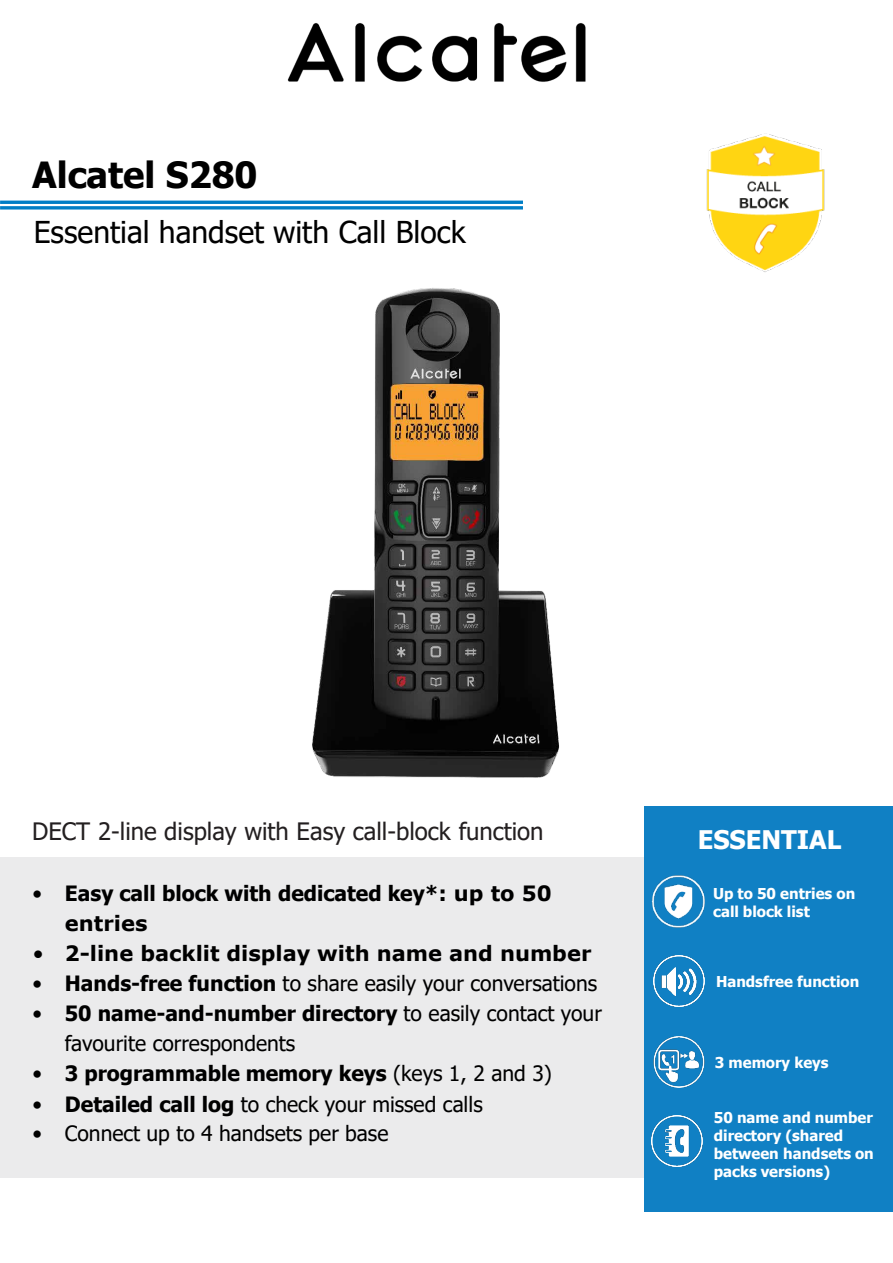
<style>
.page{position:relative;width:893px;height:1263px;background:#fff}
.page>*{position:absolute;margin:0;border:0;box-sizing:border-box;transform-origin:0 0}
.t1{font:700 36px "Tahoma";color:#000}
.t2{font:30.15px "Tahoma";color:#000}
.t3{font:700 25.65px "Tahoma";color:#fff}
.t4{font:24px "Tahoma";color:#231f20}
.t5{font:700 21.15px "Tahoma";color:#000}
.t6{font:21px/29.8px "Tahoma";color:#000}
.t7{font:700 21px "Verdana";color:#000}
.t8{font:700 21px "Tahoma";color:#000}
.t9{font:700 15px/18px "Tahoma";color:#fff}
.s1{font-weight:400}
.s2{font-family:"Verdana"}
.s3{font-weight:700}
</style>
<div class="page">
<img style="left:706px;top:133px;width:119px;height:139px">
<div style="left:0;top:858px;width:893px;height:320px;background:#ebebec"></div>
<div style="left:644px;top:806px;width:249px;height:406px;background:#1080c4"></div>
<hr style="left:0;top:201px;width:523px;height:3px;background:#007ec6">
<svg style="left:0;top:206px;width:523px;height:4px"></svg>
<img style="left:287px;top:23px;width:299px;height:59px">
<img style="left:654px;top:956px;width:51px;height:51px">
<img style="left:651px;top:1115px;width:52px;height:51px">
<img style="left:653px;top:1036px;width:52px;height:52px">
<img style="left:651px;top:875px;width:54px;height:53px">
<img style="left:312px;top:288px;width:248px;height:490px">
<h1 class="t1" style="left:32px;top:150px;width:227px">Alcatel S280</h1>
<h2 class="t2" style="left:34px;top:211px;width:433px">Essential handset with Call Block</h2>
<p class="t4" style="left:32px;top:815px;width:513px">DECT 2-line display with Easy call-block function</p>
<p class="t8" style="left:32px;top:879px;width:521px"><span class="s1">•</span> Easy call block with dedicated key*<span class="s2">: up to 50</span></p>
<p class="t7" style="left:65px;top:909px;width:84px">entries</p>
<p class="t7" style="left:32px;top:939px;width:561px"><span class="s1">•</span> 2-line backlit display with name and number</p>
<p class="t6" style="left:32px;top:970px;width:566px">• <span class="s3">Hands-free function</span> to share easily your conversations</p>
<p class="t6" style="left:65px;top:1000px;width:539px;text-indent:-32px">• <span class="s3">50 name-and-number directory</span> to easily contact your favourite correspondents</p>
<p class="t5" style="left:32px;top:1059px;width:521px"><span class="s1">•</span> 3 programmable memory keys <span class="s1">(keys 1, 2 and 3)</span></p>
<p class="t6" style="left:32px;top:1090px;width:452px">• <span class="s3">Detailed call log</span> to check your missed calls</p>
<p class="t6" style="left:32px;top:1120px;width:357px">• Connect up to 4 handsets per base</p>
<p class="t3" style="left:698px;top:821px;width:145px">ESSENTIAL</p>
<p class="t9" style="left:713px;top:885px;width:144px">Up to 50 entries on call block list</p>
<p class="t9" style="left:716px;top:973px;width:145px">Handsfree function</p>
<p class="t9" style="left:715px;top:1054px;width:115px">3 memory keys</p>
<p class="t9" style="left:714px;top:1109px;width:161px">50 name and number directory (shared between handsets on packs versions)</p>
</div>
